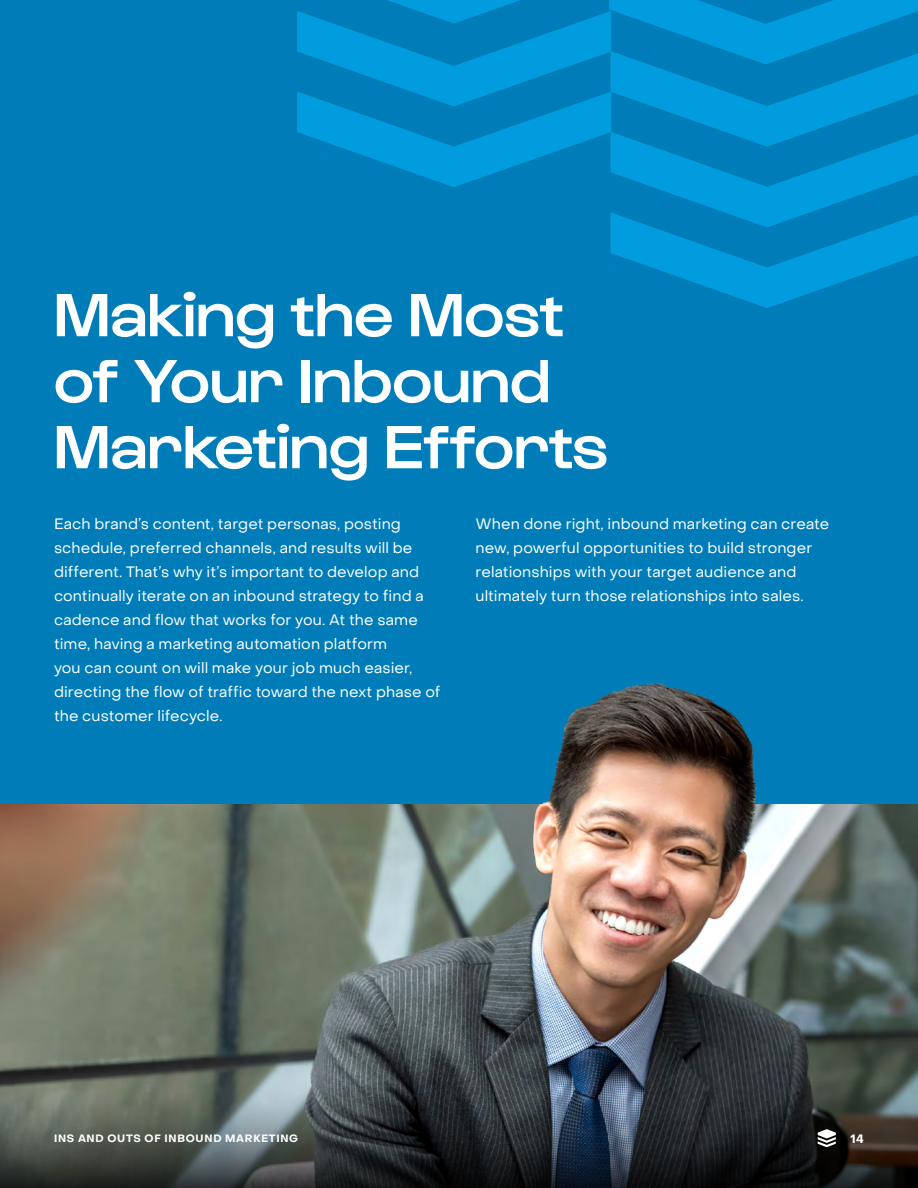
<style>
.page{position:relative;width:918px;height:1188px;background:#007db9}
.page>*{position:absolute;margin:0;border:0;box-sizing:border-box;transform-origin:0 0}
.t1{font:500 63px/66px "Gustavo";color:#fff}
.t2{font:15px/24px "Object Sans";letter-spacing:.005em;color:#fff}
.t3{font:700 12px "Object Sans";color:#fff}
.t4{font:700 10.5px "Object Sans";letter-spacing:.07em;color:#fff}
</style>
<div class="page">
<img style="left:0;top:805px;width:55px;height:275px">
<img style="left:55px;top:683px;width:863px;height:397px">
<svg style="left:297px;top:0;width:621px;height:308px"></svg>
<svg style="left:0;top:1080px;width:918px;height:108px;background:#393f40"></svg>
<svg style="left:818px;top:1129px;width:18px;height:18px"></svg>
<h1 class="t1" style="left:54px;top:284px;width:556px">Making the Most of Your Inbound<br>Marketing Efforts</h1>
<p class="t2" style="left:54px;top:512px;width:388px">Each brand’s content, target personas, posting schedule, preferred channels, and results will be different. That’s why it’s important to develop and continually iterate on an inbound strategy to find a cadence and flow that works for you. At the same time, having a marketing automation platform<br>you can count on will make your job much easier, directing the flow of traffic toward the next phase of the customer lifecycle.</p>
<p class="t2" style="left:476px;top:512px;width:355px">When done right, inbound marketing can create new, powerful opportunities to build stronger relationships with your target audience and ultimately turn those relationships into sales.</p>
<p class="t4" style="left:54px;top:1132px;width:246px">INS AND OUTS OF INBOUND MARKETING</p>
<p class="t3" style="left:850px;top:1131px;width:15px">14</p>
</div>
